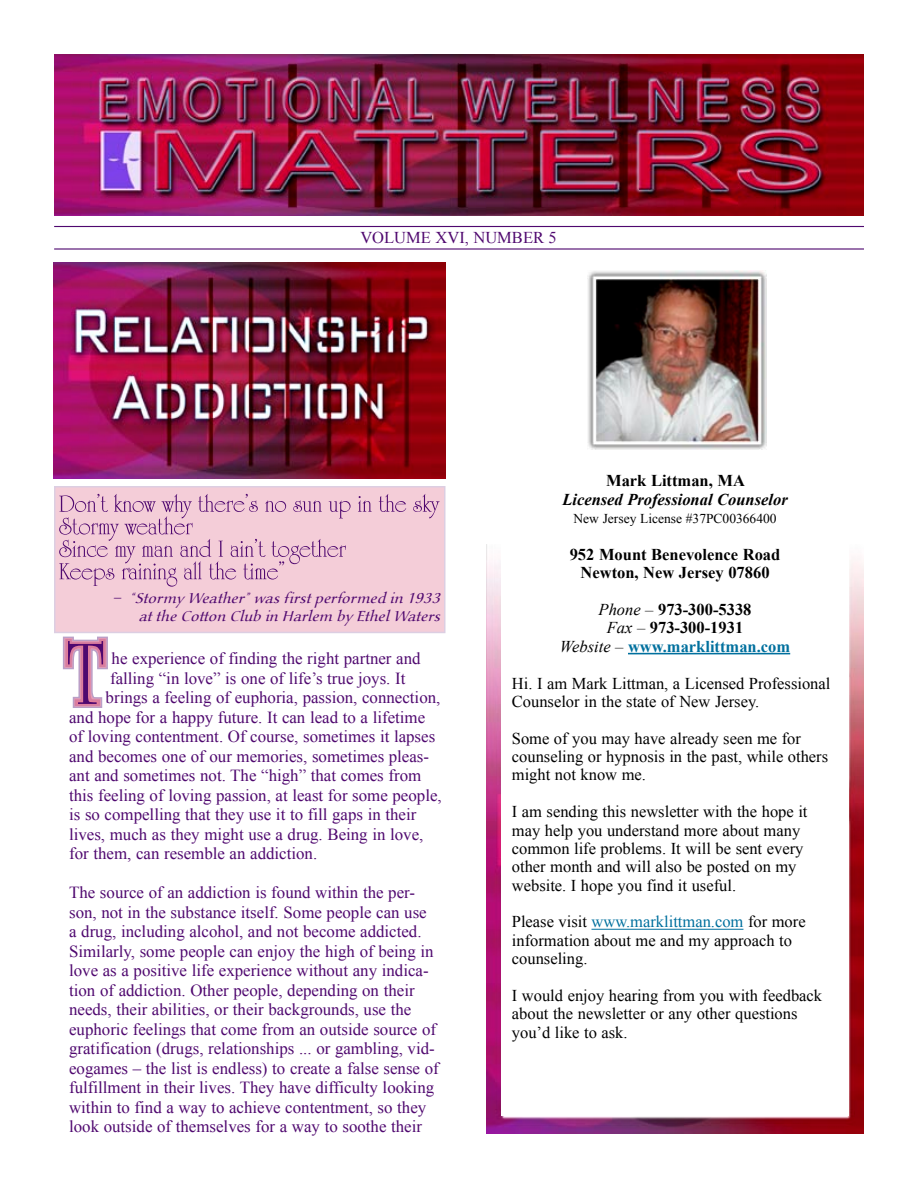
<style>
.page{position:relative;width:918px;height:1188px;background:#fff}
.page>*{position:absolute;margin:0;border:0;box-sizing:border-box;transform-origin:0 0}
.t1{font:16.8px/19.5px "Times New Roman";color:#4f086f}
.t2{font:16.5px/18.5px "Times New Roman";color:#000}
.t3{font:700 16.5px/18.5px "Times New Roman";color:#000;text-align:center}
.t4{font:italic 700 16.5px "Times New Roman";color:#000}
.t5{font:16.5px "Times New Roman";color:#4f086f}
.t6{font:italic 300 15px/17.2px "Aucoin";color:#4f086f;text-align:right}
.t7{font:13.5px "Times New Roman";color:#000}
.s1{font-weight:400;font-style:italic}
.s2{color:#00709e}
</style>
<div class="page">
<img style="left:54px;top:262px;width:392px;height:216px">
<img style="left:486px;top:544px;width:378px;height:589px">
<div style="left:501px;top:465px;width:348px;height:650px;background:#fff"></div>
<hr style="left:628px;top:653px;width:162px;height:1px;background:#00709e">
<hr style="left:591px;top:929px;width:152px;height:1px;background:#00709e">
<img style="left:587px;top:271px;width:179px;height:179px">
<img style="left:54px;top:54px;width:810px;height:162px">
<div style="left:54px;top:486px;width:392px;height:147px;background:#f4cdd8"></div>
<hr style="left:54px;top:226px;width:810px;height:1px;background:#4f086f">
<hr style="left:54px;top:248px;width:810px;height:2px;background:#4f086f">
<svg style="left:59px;top:494px;width:381px;height:93px"></svg>
<svg style="left:62px;top:636px;width:46px;height:72px"></svg>
<p class="t5" style="left:360px;top:227px;width:198px">VOLUME XVI, NUMBER 5</p>
<p class="t6" style="left:112px;top:590px;width:335px">– “Stormy Weather”wasfirstp erformedin1933 attheCottonClubinHarlem by EthelWaters</p>
<p class="t1" style="left:112px;top:648px;width:310px">he experience of finding the right partner and</p>
<p class="t1" style="left:110px;top:668px;width:297px">falling “in love” is one of life’s true joys. It</p>
<p class="t1" style="left:106px;top:687px;width:336px">brings a feeling of euphoria, passion, connection,</p>
<p class="t1" style="left:69px;top:707px;width:358px">and hope for a happy future. It can lead to a lifetime</p>
<p class="t1" style="left:69px;top:726px;width:368px">of loving contentment. Of course, sometimes it lapses</p>
<p class="t1" style="left:69px;top:746px;width:362px">and becomes one of our memories, sometimes pleas-</p>
<p class="t1" style="left:69px;top:765px;width:354px">ant and sometimes not. The “high” that comes from</p>
<p class="t1" style="left:69px;top:785px;width:374px">this feeling of loving passion, at least for some people,</p>
<p class="t1" style="left:69px;top:804px;width:349px">is so compelling that they use it to fill gaps in their</p>
<p class="t1" style="left:69px;top:824px;width:356px">lives, much as they might use a drug. Being in love,</p>
<p class="t1" style="left:69px;top:843px;width:250px">for them, can resemble an addiction.</p>
<p class="t1" style="left:69px;top:882px;width:371px">The source of an addiction is found within the per&shy;son, not in the substance itself. Some people can use<br>a drug, including alcohol, and not become addicted.<br>Similarly, some people can enjoy the high of being in love as a positive life experience without any indica&shy;tion of addiction. Other people, depending on their needs, their abilities, or their backgrounds, use the euphoric feelings that come from an outside source of gratification (drugs, relationships ... or gambling, vid&shy;eogames – the list is endless) to create a false sense of fulfillment in their lives. They have difficulty looking within to find a way to achieve contentment, so they look outside of themselves for a way to soothe their</p>
<p class="t3" style="left:606px;top:471px;width:140px">Mark Littman, MA</p>
<p class="t4" style="left:562px;top:488px;width:227px">Licensed Professional Counselor</p>
<p class="t7" style="left:574px;top:510px;width:205px">New Jersey License #37PC00366400</p>
<p class="t3" style="left:570px;top:545px;width:212px">952 Mount Benevolence Road<br>Newton, New Jersey 07860</p>
<p class="t3" style="left:560px;top:600px;width:232px"><span class="s1">Phone –</span> 973-300-5338<br><span class="s1">Fax –</span> 973-300-1931<br><span class="s1">Website –</span> <span class="s2">www.marklittman.com</span></p>
<p class="t2" style="left:512px;top:674px;width:320px">Hi. I am Mark Littman, a Licensed Professional<br>Counselor in the state of New Jersey.</p>
<p class="t2" style="left:512px;top:729px;width:318px">Some of you may have already seen me for counseling or hypnosis in the past, while others might not know me.</p>
<p class="t2" style="left:512px;top:802px;width:297px">I am sending this newsletter with the hope it may help you understand more about many common life problems. It will be sent every other month and will also be posted on my website. I hope you find it useful.</p>
<p class="t2" style="left:512px;top:912px;width:295px">Please visit <span class="s2">www.marklittman.com</span> for more information about me and my approach to counseling.</p>
<p class="t2" style="left:512px;top:986px;width:312px">I would enjoy hearing from you with feedback about the newsletter or any other questions you’d like to ask.</p>
</div>
